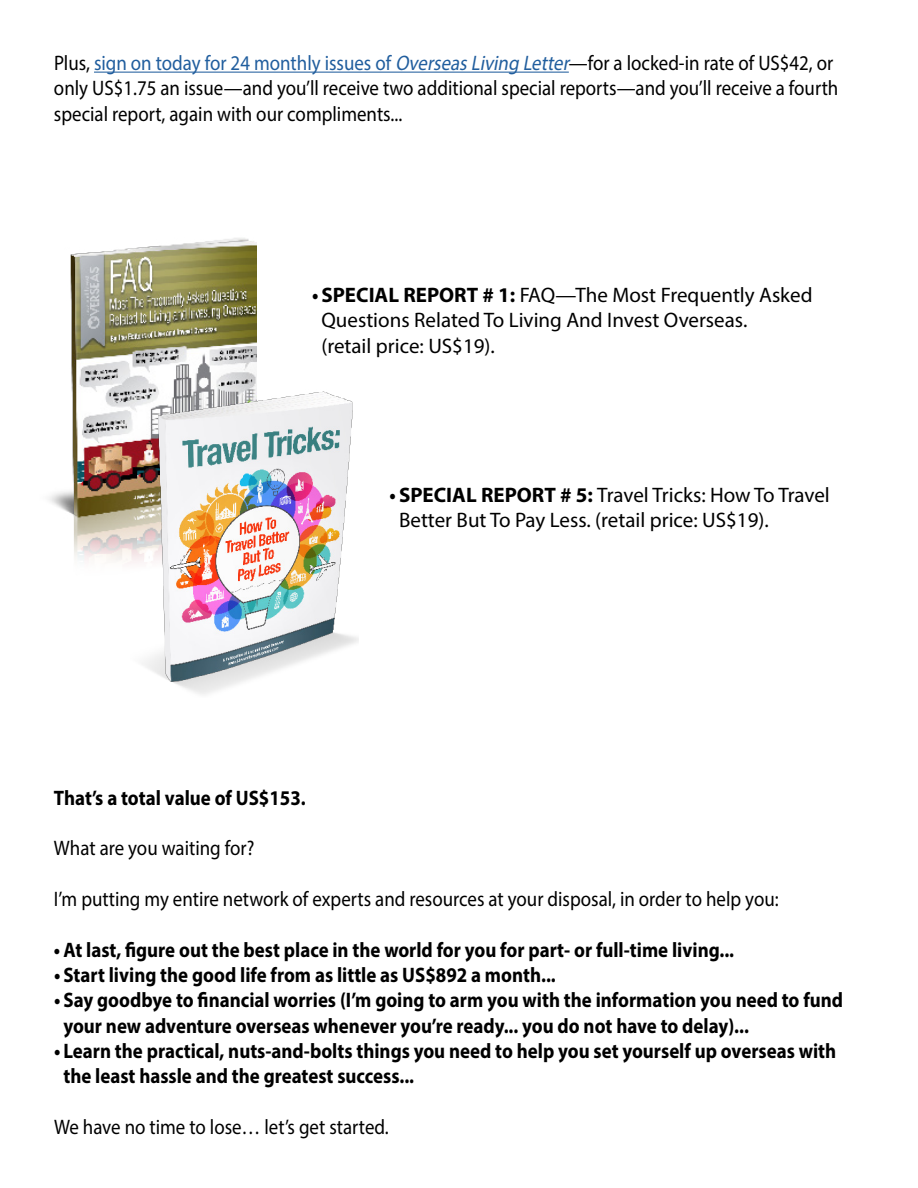
<style>
.page{position:relative;width:918px;height:1188px;background:#fff}
.page>*{position:absolute;margin:0;border:0;box-sizing:border-box;transform-origin:0 0}
.t1{font:700 21px/25.3px "Myriad Pro";color:#000;scale:.9 1}
.t2{font:21px/25.3px "Myriad Pro";color:#000;scale:.9 1}
.t3{font:21px/25.2px "Myriad Pro";color:#000}
.s1{color:#215e9e}
.s2{font-style:italic;color:#215e9e}
.s3{font-weight:700}
</style>
<div class="page">
<hr style="left:94px;top:72px;width:475px;height:1px;background:#215e9e">
<img style="left:49px;top:238px;width:207px;height:323px">
<img style="left:127px;top:378px;width:231px;height:316px">
<p class="t2" style="left:54px;top:50px;width:873px">Plus, <span class="s1">sign on today for 24 monthly issues of</span> <span class="s2">OverseasLiving Letter</span>—for a locked-in rate of US$42, or only US$1.75 an issue—and you’ll receive two additional special reports—and you’ll receive a fourth special report, again with our compliments...</p>
<p class="t3" style="left:321px;top:282px;width:493px;text-indent:-9px"><span class="s3">• SPECIAL REPORT # 1:</span> FAQ—The Most Frequently Asked<br>Questions Related To Living And Invest Overseas.<br>(retail price: US$19).</p>
<p class="t3" style="left:399px;top:482px;width:432px;text-indent:-9px"><span class="s3">• SPECIAL REPORT # 5:</span> Travel Tricks: How To Travel<br>Better But To Pay Less. (retail price: US$19).</p>
<p class="t1" style="left:54px;top:784px;width:281px">That’s a total value of US$153.</p>
<p class="t2" style="left:54px;top:835px;width:224px">What are you waiting for?</p>
<p class="t2" style="left:54px;top:886px;width:807px">I’m putting my entire network of experts and resources at your disposal, in order to help you:</p>
<p class="t1" style="left:54px;top:936px;width:757px">• At last, figure out the best place in the world for you for part- or full-time living...</p>
<p class="t1" style="left:54px;top:962px;width:559px">• Start living the good life from as little as US$892 a month...</p>
<p class="t1" style="left:63px;top:987px;width:868px;text-indent:-9px">• Say goodbye to financial worries (I’m going to arm you with the information you need to fund your new adventure overseas whenever you’re ready... you do not have to delay)...</p>
<p class="t1" style="left:63px;top:1038px;width:860px;text-indent:-9px">• Learn the practical, nuts-and-bolts things you need to help you set yourself up overseas with the least hassle and the greatest success...</p>
<p class="t2" style="left:54px;top:1114px;width:374px">We have no time to lose… let’s get started.</p>
</div>
